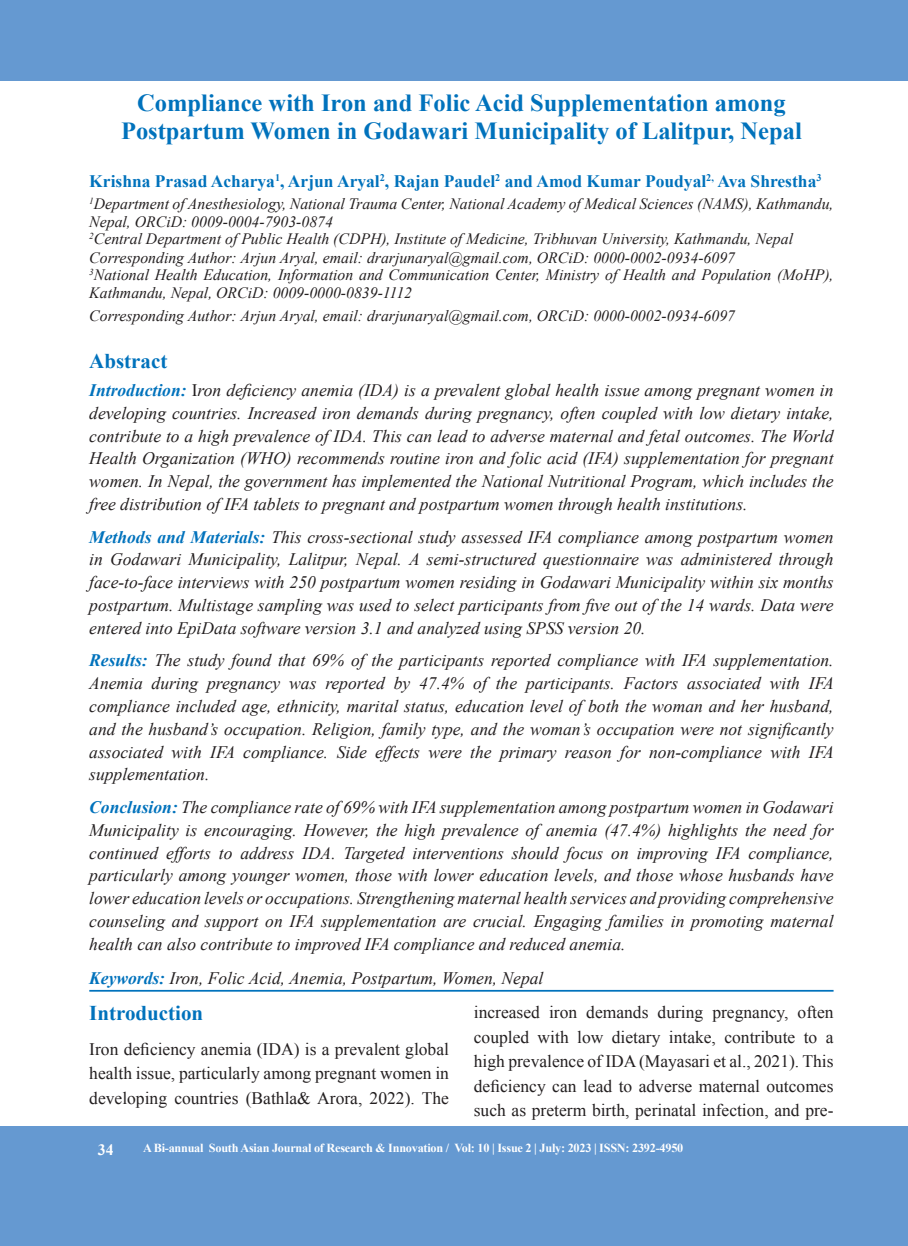
<style>
.page{position:relative;width:908px;height:1246px;background:#fff}
.page>*{position:absolute;margin:0;border:0;box-sizing:border-box;transform-origin:0 0}
.t1{font:700 24.5px/28px "Times New Roman";color:#0072bc;text-align:center}
.t2{font:700 21px "Times New Roman";color:#0072bc}
.t3{font:italic 17.5px/22.8px "Times New Roman";color:#231f20;text-align:justify}
.t4{font:17.5px/24.5px "Times New Roman";color:#231f20;text-align:justify}
.t5{font:700 17.5px "Times New Roman";color:#0072bc}
.t6{font:italic 15.75px/17.3px "Times New Roman";color:#231f20}
.t7{font:700 15.75px "Times New Roman";color:#fff}
.t8{font:700 12.25px "Times New Roman";letter-spacing:-.02em;color:#fff}
.s1{font-weight:700;color:#0072bc}
.s2{font-style:normal}
</style>
<div class="page">
<div style="left:0;top:1126px;width:908px;height:119px;background:#6599d1"></div>
<div style="left:0;top:0;width:908px;height:81px;background:#6599d1"></div>
<hr style="left:89px;top:989px;width:744px;height:2px;background:#0072bc">
<h1 class="t1" style="left:121px;top:88px;width:682px">Compliance with Iron and Folic Acid Supplementation among<br>Postpartum Women in Godawari Municipality of Lalitpur, Nepal</h1>
<p class="t5" style="left:89px;top:169px;width:734px">Krishna Prasad Acharya<sup>1</sup>, Arjun Aryal<sup>2</sup>, Rajan Paudel<sup>2</sup> and Amod Kumar Poudyal<sup>2,</sup> Ava Shrestha<sup>3</sup></p>
<p class="t6" style="left:89px;top:195px;width:746px"><sup>1</sup>Department of Anesthesiology, National Trauma Center, National Academy of Medical Sciences (NAMS), Kathmandu,<br>Nepal, ORCiD: 0009-0004-7903-0874<br><sup>2</sup>Central Department of Public Health (CDPH), Institute of Medicine, Tribhuvan University, Kathmandu, Nepal</p>
<p class="t6" style="left:89px;top:249px;width:746px">Corresponding Author: Arjun Aryal, email: drarjunaryal@gmail.com, ORCiD: 0000-0002-0934-6097<br><sup>3</sup>National Health Education, Information and Communication Center, Ministry of Health and Population (MoHP),<br>Kathmandu, Nepal, ORCiD: 0009-0000-0839-1112</p>
<p class="t6" style="left:89px;top:306px;width:647px">Corresponding Author: Arjun Aryal, email: drarjunaryal@gmail.com, ORCiD: 0000-0002-0934-6097</p>
<p class="t2" style="left:89px;top:347px;width:80px">Abstract</p>
<p class="t3" style="left:89px;top:378px;width:746px"><span class="s1">Introduction:</span> <span class="s2">I</span>ron deficiency anemia (IDA) is a prevalent global health issue among pregnant women in developing countries. Increased iron demands during pregnancy, often coupled with low dietary intake, contribute to a high prevalence of IDA. This can lead to adverse maternal and fetal outcomes. The World Health Organization (WHO) recommends routine iron and folic acid (IFA) supplementation for pregnant women. In Nepal, the government has implemented the National Nutritional Program, which includes the free distribution of IFA tablets to pregnant and postpartum women through health institutions.</p>
<p class="t3" style="left:89px;top:525px;width:746px"><span class="s1">Methods and Materials:</span> This cross-sectional study assessed IFA compliance among postpartum women in Godawari Municipality, Lalitpur, Nepal. A semi-structured questionnaire was administered through face-to-face interviews with 250 postpartum women residing in Godawari Municipality within six months postpartum. Multistage sampling was used to select participants from five out of the 14 wards. Data were entered into EpiData software version 3.1 and analyzed using SPSS version 20.</p>
<p class="t3" style="left:89px;top:648px;width:746px"><span class="s1">Results:</span> The study found that 69% of the participants reported compliance with IFA supplementation.<br>Anemia during pregnancy was reported by 47.4% of the participants. Factors associated with IFA compliance included age, ethnicity, marital status, education level of both the woman and her husband, and the husband’s occupation. Religion, family type, and the woman’s occupation were not significantly associated with IFA compliance. Side effects were the primary reason for non-compliance with IFA supplementation.</p>
<p class="t3" style="left:89px;top:795px;width:746px"><span class="s1">Conclusion:</span> The compliance rate of 69% with IFA supplementation among postpartum women in Godawari Municipality is encouraging. However, the high prevalence of anemia (47.4%) highlights the need for continued efforts to address IDA. Targeted interventions should focus on improving IFA compliance, particularly among younger women, those with lower education levels, and those whose husbands have lower education levels or occupations. Strengthening maternal health services and providing comprehensive counseling and support on IFA supplementation are crucial. Engaging families in promoting maternal health can also contribute to improved IFA compliance and reduced anemia.</p>
<p class="t3" style="left:89px;top:966px;width:455px"><span class="s1">Keywords:</span> Iron, Folic Acid, Anemia, Postpartum, Women, Nepal</p>
<p class="t2" style="left:89px;top:998px;width:115px">Introduction</p>
<p class="t4" style="left:89px;top:1036px;width:361px">Iron deficiency anemia (IDA) is a prevalent global health issue, particularly among pregnant women in developing countries (Bathla&amp; Arora, 2022). The</p>
<p class="t4" style="left:474px;top:999px;width:361px">increased iron demands during pregnancy, often coupled with low dietary intake, contribute to a high prevalence of IDA (Mayasari et al., 2021). This deficiency can lead to adverse maternal outcomes such as preterm birth, perinatal infection, and pre-</p>
<p class="t7" style="left:98px;top:1138px;width:17px">34</p>
<p class="t8" style="left:143px;top:1139px;width:542px">A Bi-annual South Asian Journal of Research &amp; Innovation / Vol: 10 | Issue 2 | July: 2023 | ISSN: 2392-4950</p>
</div>
